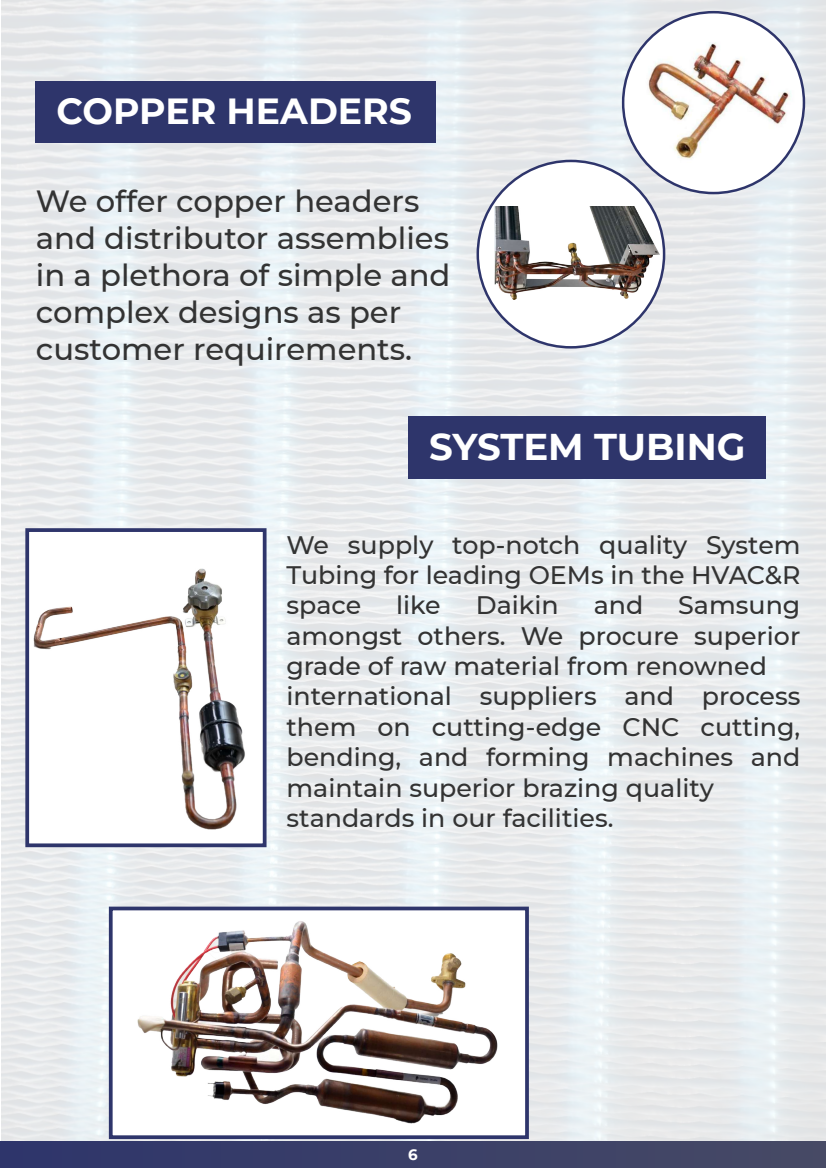
<style>
.page{position:relative;width:826px;height:1168px;background:#fff}
.page>*{position:absolute;margin:0;border:0;box-sizing:border-box;transform-origin:0 0}
.t1{font:700 37.12px "Montserrat";color:#fff}
.t2{font:700 36.25px "Montserrat";color:#fff}
.t3{font:500 30.62px/36.8px "Montserrat";color:#333}
.t4{font:500 25.31px/30.4px "Montserrat";color:#333;text-align:justify}
.t5{font:700 15px "Montserrat";color:#fff}
</style>
<div class="page">
<img style="left:1px;top:0;width:825px;height:1154px">
<div style="left:36px;top:81px;width:400px;height:61px;background:#2e356b"></div>
<div style="left:408px;top:416px;width:357px;height:62px;background:#2e356b"></div>
<div style="left:478px;top:161px;width:186px;height:186px;background:#fff;border-radius:93px"></div>
<div style="left:623px;top:12px;width:181px;height:181px;background:#fff;border-radius:90px"></div>
<img style="left:624px;top:37px;width:180px;height:135px">
<div style="left:0;top:1140px;width:825px;height:27px;background:#3a3f68"></div>
<div style="left:25px;top:528px;width:241px;height:319px;background:#fff;border:4px solid #2e356b"></div>
<div style="left:109px;top:906px;width:420px;height:232px;background:#fff;border:4px solid #2e356b"></div>
<img style="left:495px;top:207px;width:164px;height:92px">
<img style="left:33px;top:568px;width:212px;height:261px">
<img style="left:137px;top:921px;width:360px;height:201px">
<h2 class="t2" style="left:56px;top:85px;width:357px">COPPER HEADERS</h2>
<p class="t3" style="left:36px;top:182px;width:416px">We offer copper headers and distributor assemblies in a plethora of simple and complex designs as per customer requirements.</p>
<h1 class="t1" style="left:429px;top:420px;width:317px">SYSTEM TUBING</h1>
<p class="t4" style="left:286px;top:528px;width:515px">We supply top-notch quality System Tubing for leading OEMs in the HVAC&amp;R space</p>
<p class="t4" style="left:396px;top:589px;width:46px">like</p>
<p class="t4" style="left:476px;top:589px;width:84px">Daikin</p>
<p class="t4" style="left:593px;top:589px;width:51px">and</p>
<p class="t4" style="left:286px;top:589px;width:515px;text-align:left;text-indent:392px">Samsung amongst others. We procure superior grade of raw material from renowned international suppliers and process them on cutting-edge CNC cutting, bending, and forming machines and maintain superior brazing quality standards in our facilities.</p>
<p class="t5" style="left:408px;top:1143px;width:11px">6</p>
</div>
